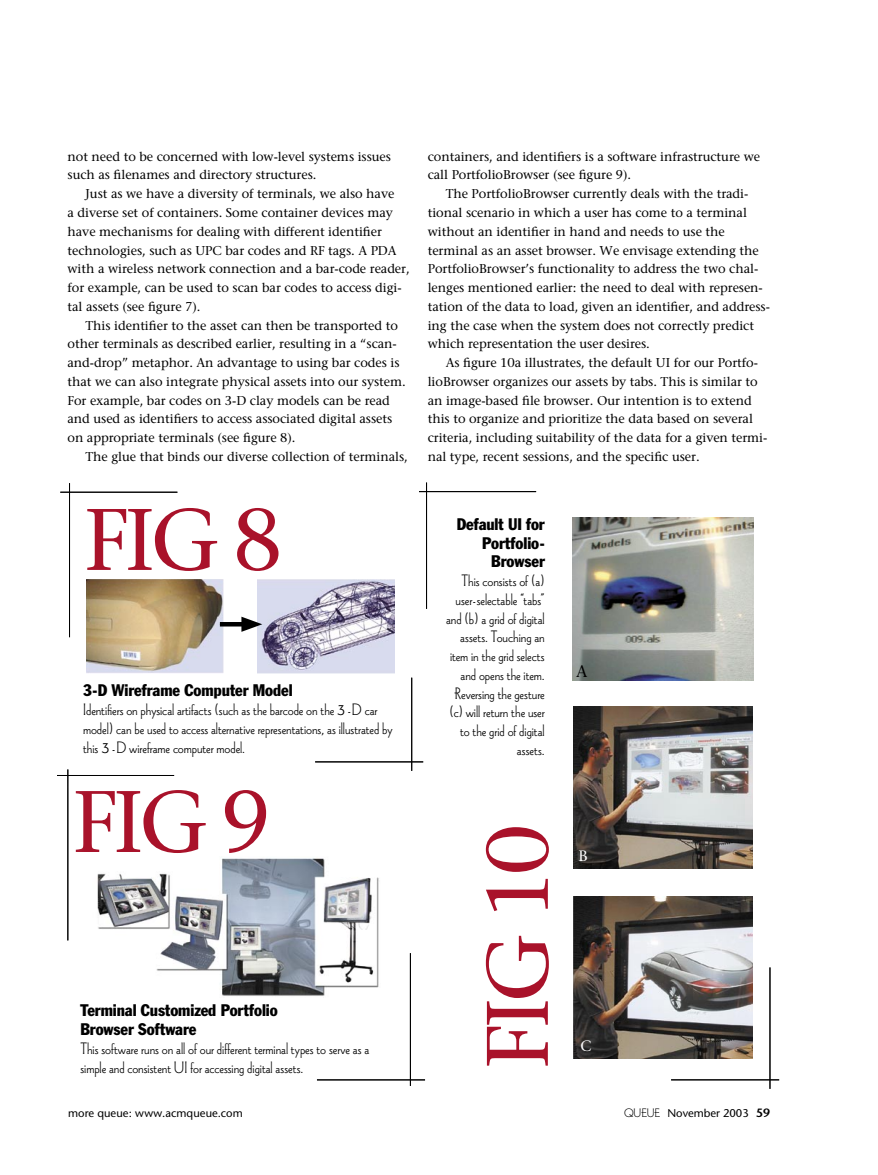
<style>
.page{position:relative;width:878px;height:1175px;background:#fff}
.page>*{position:absolute;margin:0;border:0;box-sizing:border-box;transform-origin:0 0}
.Queue_body_copy{font:87px "Stone Serif";letter-spacing:-.05em;color:#a9122a}
.t1{font:17.25px/18.8px "Wade Sans Light Plain";letter-spacing:-.005em;color:#000}
.t2{font:condensed 16.5px/18.8px "Franklin Gothic";letter-spacing:-.005em;color:#000}
.t3{font:16.5px "Stone Serif";color:#000}
.t4{font:15px "Stone Serif";color:#fff}
.Queue_body_copy-2{font:12.75px/18.8px "Stone Serif";letter-spacing:-.005em;color:#000}
.t5{font:11.25px "Stone Sans";letter-spacing:.005em;color:#000}
.s1{font-size:21px}
.s2{font-family:"Wade Sans Light Plain";font-size:12.75px}
.s3{font-weight:600;font-size:12px}
</style>
<div class="page">
<img style="left:97px;top:858px;width:282px;height:138px">
<hr style="left:67px;top:769px;width:1px;height:171px;background:#000">
<div style="left:61px;top:776px;width:130px;height:20px;background:#fff"></div>
<hr style="left:57px;top:775px;width:117px;height:1px;background:#000">
<hr style="left:410px;top:953px;width:1px;height:132px;background:#000">
<div style="left:321px;top:1081px;width:121px;height:19px;background:#fff"></div>
<hr style="left:317px;top:1079px;width:108px;height:1px;background:#000">
<img style="left:87px;top:579px;width:136px;height:94px">
<img style="left:258px;top:579px;width:136px;height:94px">
<hr style="left:220px;top:622px;width:30px;height:4px;background:#000">
<svg style="left:241px;top:616px;width:21px;height:16px"></svg>
<div style="left:71px;top:487px;width:19px;height:167px;background:#fff"></div>
<hr style="left:69px;top:483px;width:1px;height:154px;background:#000">
<div style="left:64px;top:493px;width:131px;height:20px;background:#fff"></div>
<hr style="left:60px;top:492px;width:117px;height:1px;background:#000">
<hr style="left:411px;top:677px;width:1px;height:94px;background:#000">
<div style="left:319px;top:763px;width:122px;height:19px;background:#fff"></div>
<hr style="left:315px;top:761px;width:108px;height:1px;background:#000">
<img style="left:572px;top:517px;width:181px;height:163px">
<img style="left:573px;top:706px;width:180px;height:162px">
<img style="left:573px;top:896px;width:180px;height:162px">
<hr style="left:426px;top:482px;width:1px;height:127px;background:#000">
<div style="left:423px;top:492px;width:130px;height:20px;background:#fff"></div>
<hr style="left:419px;top:491px;width:117px;height:1px;background:#000">
<hr style="left:769px;top:967px;width:1px;height:121px;background:#000">
<div style="left:675px;top:1080px;width:121px;height:20px;background:#fff"></div>
<hr style="left:671px;top:1079px;width:108px;height:1px;background:#000">
<p class="Queue_body_copy-2" style="left:68px;top:147px;width:325px">not need to be concerned with low-level systems issues such as filenames and directory structures.</p>
<p class="Queue_body_copy-2" style="left:68px;top:184px;width:344px;text-indent:18px">Just as we have a diversity of terminals, we also have<br>a diverse set of containers. Some container devices may have mechanisms for dealing with different identifier technologies, such as UPC bar codes and RF tags. A PDA with a wireless network connection and a bar-code reader, for example, can be used to scan bar codes to access digi&shy;tal assets (see figure 7).</p>
<p class="Queue_body_copy-2" style="left:68px;top:315px;width:340px;text-indent:18px">This identifier to the asset can then be transported to other terminals as described earlier, resulting in a “scan&shy;and-drop” metaphor. An advantage to using bar codes is that we can also integrate physical assets into our system.<br>For example, bar codes on 3-D clay models can be read and used as identifiers to access associated digital assets on appropriate terminals (see figure 8).</p>
<p class="Queue_body_copy-2" style="left:86px;top:447px;width:324px">The glue that binds our diverse collection of terminals,</p>
<p class="Queue_body_copy" style="left:84px;top:486px;width:200px">FIG 8</p>
<p class="t2" style="left:83px;top:681px;width:211px">3-D Wireframe Computer Model</p>
<p class="t1" style="left:83px;top:699px;width:311px">Identifiers on physical artifacts (such as the barcode on the <span class="s1">3</span> -D car model) can be used to access alternative representations, as illustrated by this <span class="s1">3</span> -D wireframe computer model.</p>
<p class="Queue_body_copy" style="left:72px;top:768px;width:200px">FIG 9</p>
<p class="t2" style="left:80px;top:1000px;width:199px">Terminal Customized Portfolio<br>Browser Software</p>
<p class="t1" style="left:80px;top:1038px;width:290px">This software runs on all of our different terminal types to serve as a simple and consistent UI for accessing digital assets.</p>
<p class="Queue_body_copy-2" style="left:428px;top:147px;width:334px">containers, and identifiers is a software infrastructure we call PortfolioBrowser (see figure 9).</p>
<p class="Queue_body_copy-2" style="left:428px;top:184px;width:344px;text-indent:18px">The PortfolioBrowser currently deals with the tradi&shy;tional scenario in which a user has come to a terminal without an identifier in hand and needs to use the terminal as an asset browser. We envisage extending the PortfolioBrowser’s functionality to address the two chal&shy;lenges mentioned earlier: the need to deal with represen&shy;tation of the data to load, given an identifier, and address&shy;ing the case when the system does not correctly predict which representation the user desires.</p>
<p class="Queue_body_copy-2" style="left:428px;top:353px;width:341px;text-indent:18px">As figure 10a illustrates, the default UI for our Portfo&shy;lioBrowser organizes our assets by tabs. This is similar to an image-based file browser. Our intention is to extend this to organize and prioritize the data based on several criteria, including suitability of the data for a given termi&shy;nal type, recent sessions, and the specific user.</p>
<p class="t2" style="left:456px;top:514px;width:90px;text-align:right">Default UI for<br>Portfolio-<br>Browser</p>
<p class="t1" style="left:446px;top:571px;width:100px;text-align:right">This consists of (a) user-selectable “tabs” and (b) a grid of digital assets. Touching an item in the grid selects and opens the item.<br>Reversing the gesture (c) will return the user to the grid of digital assets.</p>
<p class="t3" style="left:576px;top:661px;width:13px">A</p>
<p class="Queue_body_copy" style="left:464px;top:1069px;width:246px;rotate:-90deg">FIG 10</p>
<p class="t4" style="left:578px;top:846px;width:11px">B</p>
<p class="t4" style="left:580px;top:1036px;width:13px">C</p>
<p class="t5" style="left:68px;top:1106px;width:176px">more queue: www.acmqueue.com</p>
<p class="t5" style="left:624px;top:1106px;width:147px"><span class="s2">QUEUE</span> November 2003 <span class="s3">59</span></p>
</div>
